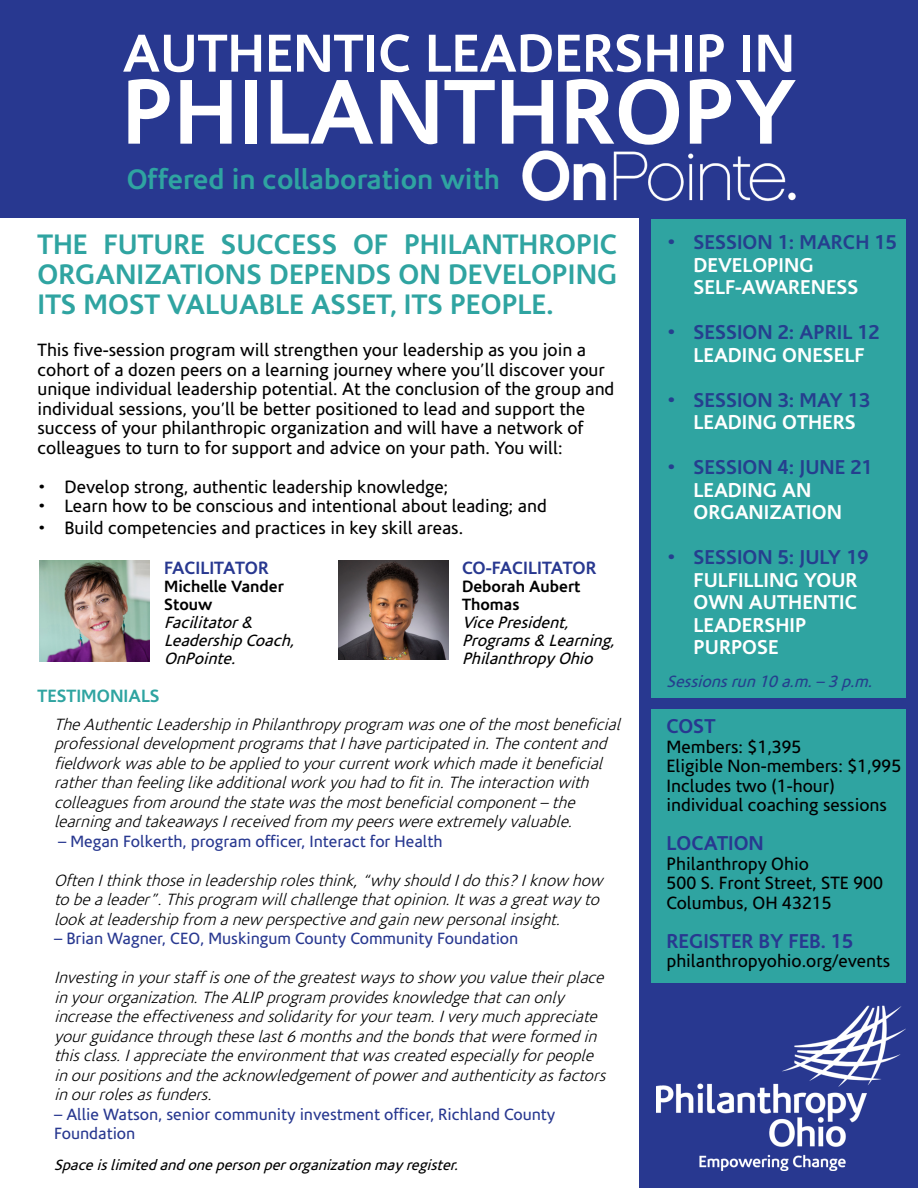
<style>
.page{position:relative;width:918px;height:1188px;background:#fff}
.page>*{position:absolute;margin:0;border:0;box-sizing:border-box;transform-origin:0 0}
.t1{font:700 93px "Corisande";color:#fff}
.t2{font:700 54px "Corisande";color:#fff}
.t3{font:700 28.5px/30px "Corisande";color:#2fa4a1;text-align:justify}
.t4{font:700 20.25px/22.5px "Corisande";color:#fff}
.t5{font:700 20.25px/22.5px "Corisande";color:#253f8e;text-align:center}
.t6{font:700 20.25px "Corisande";color:#283890}
.t7{font:18px/19.5px "Corisande";color:#000}
.t8{font:700 18px "Corisande";color:#283890}
.t9{font:700 18px "Corisande";color:#2fa4a1}
.t10{font:italic 300 16.5px/19.5px "Corisande";color:#000}
.t11{font:16.5px/19.5px "Corisande";color:#283890}
.t12{font:italic 16.5px/18px "Corisande";color:#000}
.t13{font:italic 16.5px "Corisande";color:#253f8e}
.t14{font:italic 15px "Corisande";color:#000}
.s1{font-weight:700;font-style:normal}
.s2{color:#253f8e}
.s3{color:#fff}
</style>
<div class="page">
<div style="left:0;top:0;width:918px;height:218px;background:#283890"></div>
<div style="left:639px;top:217px;width:279px;height:971px;background:#283890"></div>
<div style="left:651px;top:219px;width:254px;height:479px;background:#2fa4a1"></div>
<div style="left:651px;top:709px;width:254px;height:274px;background:#2fa4a1"></div>
<img style="left:522px;top:150px;width:274px;height:52px">
<img style="left:656px;top:1005px;width:249px;height:165px">
<img style="left:39px;top:561px;width:110px;height:101px">
<img style="left:338px;top:560px;width:110px;height:100px">
<p class="t2" style="left:123px;top:22px;width:674px">AUTHENTIC LEADERSHIP IN</p>
<p class="t1" style="left:122px;top:58px;width:676px">PHILANTHROPY</p>
<p class="t3" style="left:127px;top:165px;width:375px">Offered in collaboration with</p>
<p class="t3" style="left:38px;top:230px;width:581px">THE FUTURE SUCCESS OF PHILANTHROPIC ORGANIZATIONS DEPENDS ON DEVELOPING ITS MOST VALUABLE ASSET, ITS PEOPLE.</p>
<p class="t7" style="left:38px;top:341px;width:578px">This five-session program will strengthen your leadership as you join a cohort of a dozen peers on a learning journey where you’ll discover your unique individual leadership potential. At the conclusion of the group and individual sessions, you’ll be better positioned to lead and support the success of your philanthropic organization and will have a network of colleagues to turn to for support and advice on your path. You will:</p>
<p class="t7" style="left:38px;top:477px;width:412px">• Develop strong, authentic leadership knowledge;</p>
<p class="t7" style="left:38px;top:497px;width:511px">• Learn how to be conscious and intentional about leading; and</p>
<p class="t7" style="left:38px;top:518px;width:427px">• Build competencies and practices in key skill areas.</p>
<p class="t8" style="left:164px;top:558px;width:106px">FACILITATOR</p>
<p class="t12" style="left:164px;top:578px;width:136px"><span class="s1">Michelle Vander<br>Stouw<br></span>Facilitator&amp;<br>LeadershipCoach,<br>OnPointe.</p>
<p class="t9" style="left:38px;top:685px;width:124px">TESTIMONIALS</p>
<p class="t8" style="left:462px;top:558px;width:136px">CO-FACILITATOR</p>
<p class="t12" style="left:462px;top:578px;width:159px"><span class="s1">Deborah Aubert<br>Thomas<br></span>VicePresident,<br>Programs&amp; Learning,<br>PhilanthropyOhio</p>
<p class="t10" style="left:54px;top:715px;width:572px">TheAuthenticLeadershipinPhilanthropyprogram wasoneofthemostbeneficial professionaldevelopmentprogramsthatIhaveparticipatedin.Thecontentand fieldworkwasabletobeappliedtoyourcurrentworkwhichmadeitbeneficial ratherthanfeelinglikeadditionalworkyouhadtofitin.Theinteractionwith colleaguesfrom aroundthestatewasthemostbeneficialcomponent–the learningandtakeawaysIreceivedfrom mypeerswereextremelyvaluable.</p>
<p class="t11" style="left:58px;top:832px;width:386px">– Megan Folkerth, program officer, Interact for Health</p>
<p class="t10" style="left:54px;top:871px;width:555px">OftenIthinkthoseinleadershiprolesthink,“whyshouldIdothis?Iknow how tobealeader”.Thisprogram willchallengethatopinion.Itwasagreatwayto lookatleadershipfrom anew perspectiveandgainnew personalinsight.</p>
<p class="t11" style="left:54px;top:929px;width:466px">– Brian Wagner, CEO, Muskingum County Community Foundation</p>
<p class="t10" style="left:54px;top:968px;width:558px">Investinginyourstaffisoneofthegreatestwaystoshow youvaluetheirplace inyourorganization.TheALIPprogram providesknowledgethatcanonly increasetheeffectivenessandsolidarityforyourteam.Iverymuchappreciate yourguidancethroughtheselast6monthsandthebondsthatwereformedin thisclass.Iappreciatetheenvironmentthatwascreatedespeciallyforpeople inourpositionsandtheacknowledgementofpowerandauthenticityasfactors inourrolesasfunders.</p>
<p class="t11" style="left:54px;top:1105px;width:503px">– Allie Watson, senior community investment officer, Richland County<br>Foundation</p>
<p class="t14" style="left:54px;top:1156px;width:410px">Spaceislimitedandonepersonperorganizationmayregister.</p>
<p class="t4" style="left:694px;top:231px;width:205px;text-indent:-27px"><span class="s2">• SESSION 1: MARCH 15<br></span>DEVELOPING<br>SELF-AWARENESS</p>
<p class="t5" style="left:667px;top:321px;width:215px">• SESSION 2: APRIL 12<br><span class="s3">LEADING ONESELF</span></p>
<p class="t5" style="left:694px;top:389px;width:178px;text-align:left;text-indent:-27px">• SESSION 3: MAY 13<br><span class="s3">LEADING OTHERS</span></p>
<p class="t4" style="left:694px;top:456px;width:181px;text-indent:-27px"><span class="s2">• SESSION 4: JUNE 21<br></span>LEADING AN<br>ORGANIZATION</p>
<p class="t4" style="left:694px;top:546px;width:177px;text-indent:-27px"><span class="s2">• SESSION 5: JULY 19<br></span>FULFILLING YOUR<br>OWN AUTHENTIC<br>LEADERSHIP<br>PURPOSE</p>
<p class="t13" style="left:667px;top:673px;width:212px">Sessionsrun10a.m.–3p.m.</p>
<p class="t6" style="left:667px;top:715px;width:50px">COST</p>
<p class="t7" style="left:667px;top:737px;width:137px">Members: $1,395</p>
<p class="t7" style="left:667px;top:757px;width:236px">Eligible Non-members: $1,995</p>
<p class="t7" style="left:667px;top:776px;width:222px">Includes two (1-hour) individual coaching sessions</p>
<p class="t6" style="left:667px;top:832px;width:99px">LOCATION</p>
<p class="t7" style="left:667px;top:854px;width:144px">Philanthropy Ohio</p>
<p class="t7" style="left:667px;top:874px;width:218px">500 S. Front Street, STE 900</p>
<p class="t7" style="left:667px;top:893px;width:167px">Columbus, OH 43215</p>
<p class="t6" style="left:667px;top:929px;width:188px">REGISTER BY FEB. 15</p>
<p class="t7" style="left:667px;top:952px;width:225px">philanthropyohio.org/events</p>
</div>
